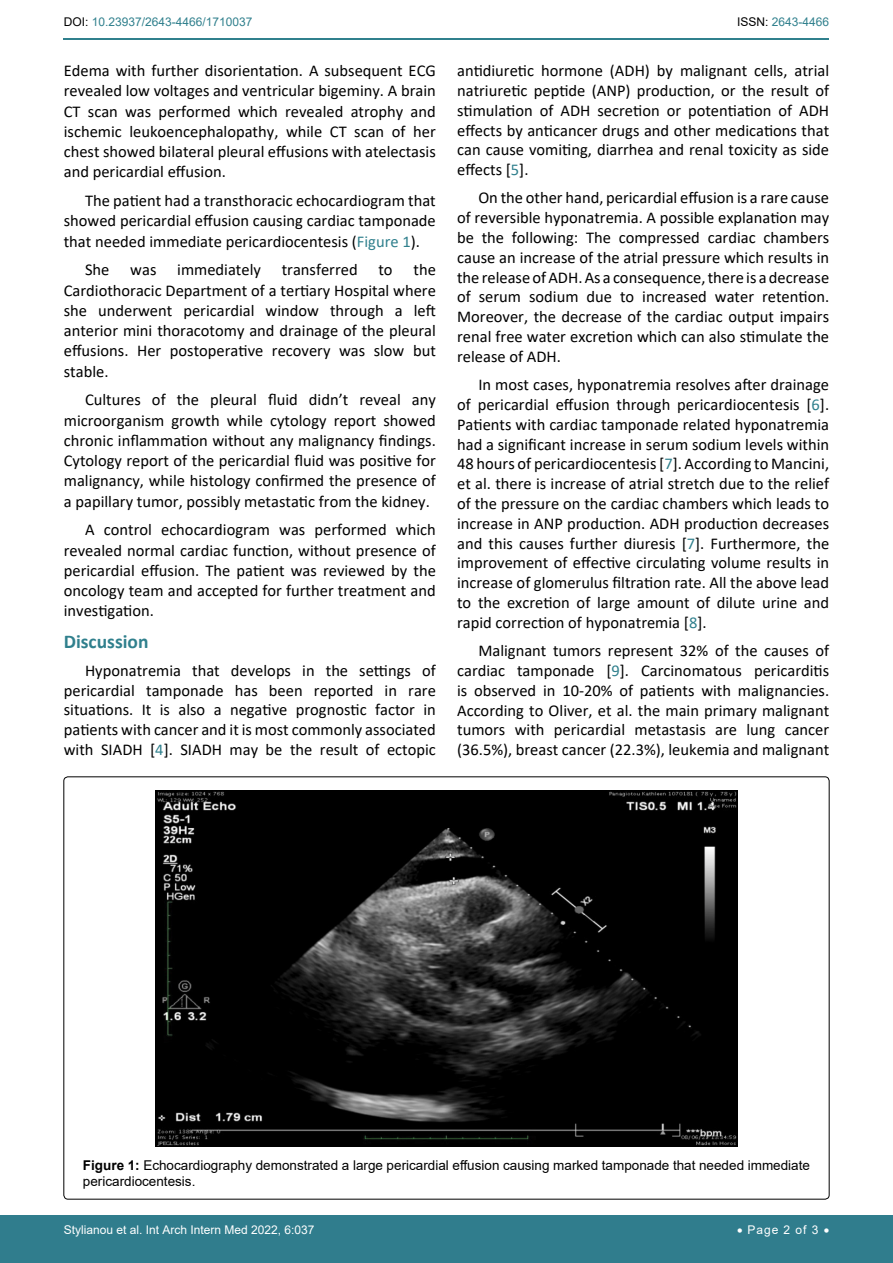
<style>
.page{position:relative;width:893px;height:1263px;background:#fff}
.page>*{position:absolute;margin:0;border:0;box-sizing:border-box;transform-origin:0 0}
.t1{font:700 19.5px "Calibri";color:#30808d}
.t2{font:16.5px/19.8px "Calibri";color:#000;text-align:justify}
.t3{font:13.5px/16.2px "Arial";color:#000}
.t4{font:12px "Arial";color:#fff}
.t5{font:12px "Arial";color:#30808d}
.s1{color:#000}
.s2{color:#30808d}
.s3{font-weight:700}
</style>
<div class="page">
<div style="left:0;top:1215px;width:893px;height:48px;background:#307d8d"></div>
<hr style="left:64px;top:38px;width:765px;height:2px;background:#30808d">
<img style="left:155px;top:790px;width:583px;height:357px">
<p class="t5" style="left:64px;top:14px;width:190px"><span class="s1">DOI:</span> 10.23937/2643-4466/1710037</p>
<p class="t5" style="left:737px;top:14px;width:94px"><span class="s1">ISSN:</span> 2643-4466</p>
<p class="t2" style="left:64px;top:60px;width:374px;line-height:20.2px">Edema with further disorientation. A subsequent ECG revealed low voltages and ventricular bigeminy. A brain CT scan was performed which revealed atrophy and ischemic leukoencephalopathy, while CT scan of her chest showed bilateral pleural effusions with atelectasis and pericardial effusion.</p>
<p class="t2" style="left:64px;top:190px;width:374px;line-height:20.2px;text-indent:21px">The patient had a transthoracic echocardiogram that showed pericardial effusion causing cardiac tamponade that needed immediate pericardiocentesis (<span class="s2">Figure 1</span>).</p>
<p class="t2" style="left:85px;top:260px;width:26px">She</p>
<p class="t2" style="left:130px;top:260px;width:28px">was</p>
<p class="t2" style="left:177px;top:260px;width:85px">immediately</p>
<p class="t2" style="left:282px;top:260px;width:77px">transferred</p>
<p class="t2" style="left:378px;top:260px;width:16px">to</p>
<p class="t2" style="left:64px;top:259px;width:374px;line-height:20.2px;text-indent:350px">the Cardiothoracic Department of a tertiary Hospital where she underwent pericardial window through a left anterior mini thoracotomy and drainage of the pleural effusions. Her postoperative recovery was slow but stable.</p>
<p class="t2" style="left:64px;top:389px;width:374px;line-height:20.2px;text-indent:21px">Cultures of the pleural fluid didn’t reveal any microorganism growth while cytology report showed chronic inflammation without any malignancy findings.<br>Cytology report of the pericardial fluid was positive for malignancy, while histology confirmed the presence of a papillary tumor, possibly metastatic from the kidney.</p>
<p class="t2" style="left:64px;top:519px;width:374px;line-height:20.2px;text-indent:21px">A control echocardiogram was performed which revealed normal cardiac function, without presence of pericardial effusion. The patient was reviewed by the oncology team and accepted for further treatment and investigation.</p>
<p class="t1" style="left:64px;top:627px;width:86px">Discussion</p>
<p class="t2" style="left:64px;top:660px;width:374px;text-indent:21px">Hyponatremia that develops in the settings of pericardial tamponade has been reported in rare situations. It is also a negative prognostic factor in patients with cancer and it is most commonly associated with SIADH [<span class="s2">4</span>]. SIADH may be the result of ectopic</p>
<p class="t2" style="left:457px;top:60px;width:374px">antidiuretic hormone (ADH) by malignant cells, atrial natriuretic peptide (ANP) production, or the result of stimulation of ADH secretion or potentiation of ADH effects by anticancer drugs and other medications that can cause vomiting, diarrhea and renal toxicity as side effects [<span class="s2">5</span>].</p>
<p class="t2" style="left:457px;top:188px;width:374px;text-indent:21px">On the other hand, pericardial effusion is a rare cause of reversible hyponatremia. A possible explanation may be the following: The compressed cardiac chambers cause an increase of the atrial pressure which results in the release of ADH. As a consequence, there is a decrease of serum sodium due to increased water retention.<br>Moreover, the decrease of the cardiac output impairs renal free water excretion which can also stimulate the release of ADH.</p>
<p class="t2" style="left:457px;top:374px;width:374px;text-indent:21px">In most cases, hyponatremia resolves after drainage of pericardial effusion through pericardiocentesis [<span class="s2">6</span>].<br>Patients with cardiac tamponade related hyponatremia had a significant increase in serum sodium levels within 48 hours of pericardiocentesis [<span class="s2">7</span>]. According to Mancini, et al. there is increase of atrial stretch due to the relief of the pressure on the cardiac chambers which leads to increase in ANP production. ADH production decreases and this causes further diuresis [<span class="s2">7</span>]. Furthermore, the improvement of effective circulating volume results in increase of glomerulus filtration rate. All the above lead to the excretion of large amount of dilute urine and rapid correction of hyponatremia [<span class="s2">8</span>].</p>
<p class="t2" style="left:457px;top:640px;width:374px;text-indent:21px">Malignant tumors represent 32% of the causes of cardiac tamponade [<span class="s2">9</span>]. Carcinomatous pericarditis is observed in 10-20% of patients with malignancies.<br>According to Oliver, et al. the main primary malignant tumors with pericardial metastasis are lung cancer (36.5%), breast cancer (22.3%), leukemia and malignant</p>
<p class="t3" style="left:83px;top:1156px;width:729px"><span class="s3">Figure 1:</span> Echocardiography demonstrated a large pericardial effusion causing marked tamponade that needed immediate pericardiocentesis.</p>
<p class="t4" style="left:64px;top:1221px;width:252px">Stylianou et al. Int Arch Intern Med 2022, 6:037</p>
<p class="t4" style="left:737px;top:1221px;width:94px">• Page 2 of 3 •</p>
</div>
